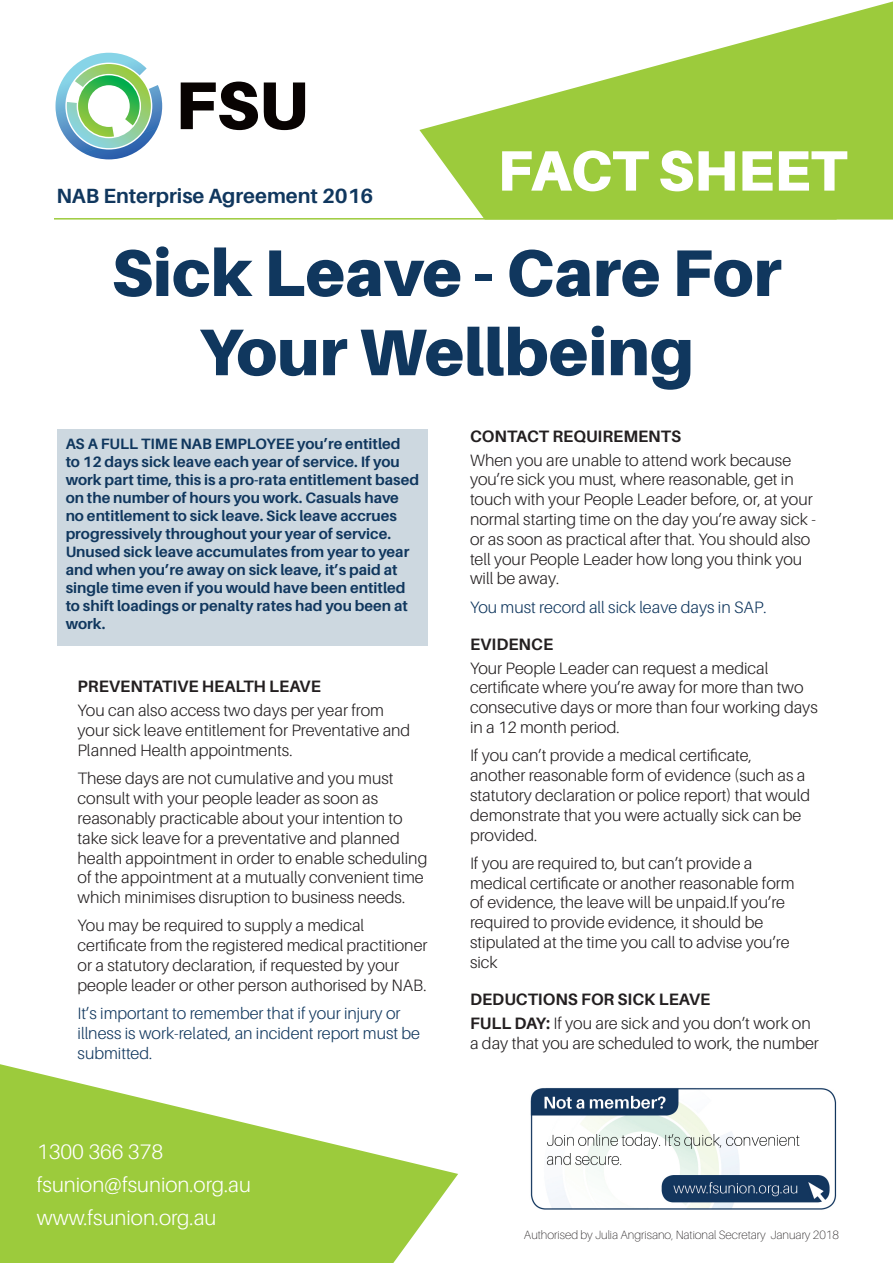
<style>
.page{position:relative;width:893px;height:1263px;background:#fff}
.page>*{position:absolute;margin:0;border:0;box-sizing:border-box;transform-origin:0 0}
.t1{font:900 66px/79.2px "Aileron";color:#10375e;text-align:center}
.t2{font:900 57px "Aileron";color:#fff}
.t3{font:300 21px/33px "Aileron";color:#fff}
.t4{font:700 20.55px "Aileron";color:#10375e}
.t5{font:300 16.5px/19.8px "Aileron";color:#231f20}
.t6{font:300 16.5px/19.8px "Aileron";color:#10375e}
.t7{font:700 16.5px/24px "Aileron";color:#231f20}
.t8{font:700 15px/18px "Aileron";color:#10375e}
.t9{font:100 12px "Aileron";color:#231f20}
.s1{font-weight:300}
</style>
<div class="page">
<svg style="left:529px;top:1px;width:364px;height:219px;fill:#9ccb3c"></svg>
<svg style="left:55px;top:52px;width:474px;height:166px"></svg>
<svg style="left:181px;top:82px;width:77px;height:48px"></svg>
<svg style="left:264px;top:82px;width:41px;height:48px"></svg>
<svg style="left:56px;top:53px;width:106px;height:106px"></svg>
<hr style="left:54px;top:218px;width:783px;height:2px;background:#9ccb3c">
<svg style="left:0;top:1064px;width:393px;height:199px;fill:#9ccb3c"></svg>
<svg style="left:393px;top:1158px;width:65px;height:105px"></svg>
<img style="left:530px;top:1088px;width:307px;height:122px">
<div style="left:57px;top:429px;width:371px;height:217px;background:#cdd8e0"></div>
<p class="t4" style="left:56px;top:185px;width:319px">NAB Enterprise Agreement 2016</p>
<h2 class="t2" style="left:498px;top:137px;width:351px">FACT SHEET</h2>
<h1 class="t1" style="left:112px;top:233px;width:671px">Sick Leave - Care For<br>Your Wellbeing</h1>
<p class="t8" style="left:66px;top:435px;width:355px">AS A FULL TIME NAB EMPLOYEE you’re entitled<br>to 12 days sick leave each year of service. If you work part time, this is a pro-rata entitlement based on the number of hours you work. Casuals have no entitlement to sick leave. Sick leave accrues progressively throughout your year of service.<br>Unused sick leave accumulates from year to year and when you’re away on sick leave, it’s paid at single time even if you would have been entitled to shift loadings or penalty rates had you been at work.</p>
<p class="t7" style="left:78px;top:675px;width:245px">PREVENTATIVE HEALTH LEAVE</p>
<p class="t5" style="left:78px;top:701px;width:334px">You can also access two days per year from your sick leave entitlement for Preventative and<br>Planned Health appointments.</p>
<p class="t5" style="left:78px;top:769px;width:351px">These days are not cumulative and you must consult with your people leader as soon as reasonably practicable about your intention to take sick leave for a preventative and planned health appointment in order to enable scheduling of the appointment at a mutually convenient time which minimises disruption to business needs.</p>
<p class="t5" style="left:78px;top:916px;width:351px">You may be required to supply a medical certificate from the registered medical practitioner or a statutory declaration, if requested by your people leader or other person authorised by NAB.</p>
<p class="t6" style="left:78px;top:1004px;width:344px">It’s important to remember that if your injury or illness is work-related, an incident report must be submitted.</p>
<p class="t3" style="left:37px;top:1135px;width:216px">1300 366 378 fsunion@fsunion.org.au www.fsunion.org.au</p>
<p class="t7" style="left:470px;top:424px;width:213px">CONTACT REQUIREMENTS</p>
<p class="t5" style="left:470px;top:450px;width:347px">When you are unable to attend work because you’re sick you must, where reasonable, get in touch with your People Leader before, or, at your normal starting time on the day you’re away sick - or as soon as practical after that. You should also tell your People Leader how long you think you will be away.</p>
<p class="t6" style="left:470px;top:597px;width:298px">You must record all sick leave days in SAP.</p>
<p class="t7" style="left:470px;top:632px;width:85px">EVIDENCE</p>
<p class="t5" style="left:470px;top:658px;width:349px">Your People Leader can request a medical certificate where you’re away for more than two consecutive days or more than four working days in a 12 month period.</p>
<p class="t5" style="left:470px;top:746px;width:342px">If you can’t provide a medical certificate, another reasonable form of evidence (such as a statutory declaration or police report) that would demonstrate that you were actually sick can be provided.</p>
<p class="t5" style="left:470px;top:853px;width:326px">If you are required to, but can’t provide a medical certificate or another reasonable form of evidence, the leave will be unpaid.If you’re required to provide evidence, it should be stipulated at the time you call to advise you’re sick</p>
<p class="t7" style="left:470px;top:987px;width:342px">DEDUCTIONS FOR SICK LEAVE<br>FULL DAY: <span class="s1">If you are sick and you don’t work on</span></p>
<p class="t5" style="left:470px;top:1033px;width:350px">a day that you are scheduled to work, the number</p>
<p class="t9" style="left:524px;top:1228px;width:317px">Authorised by Julia Angrisano, National Secretary January 2018</p>
</div>
